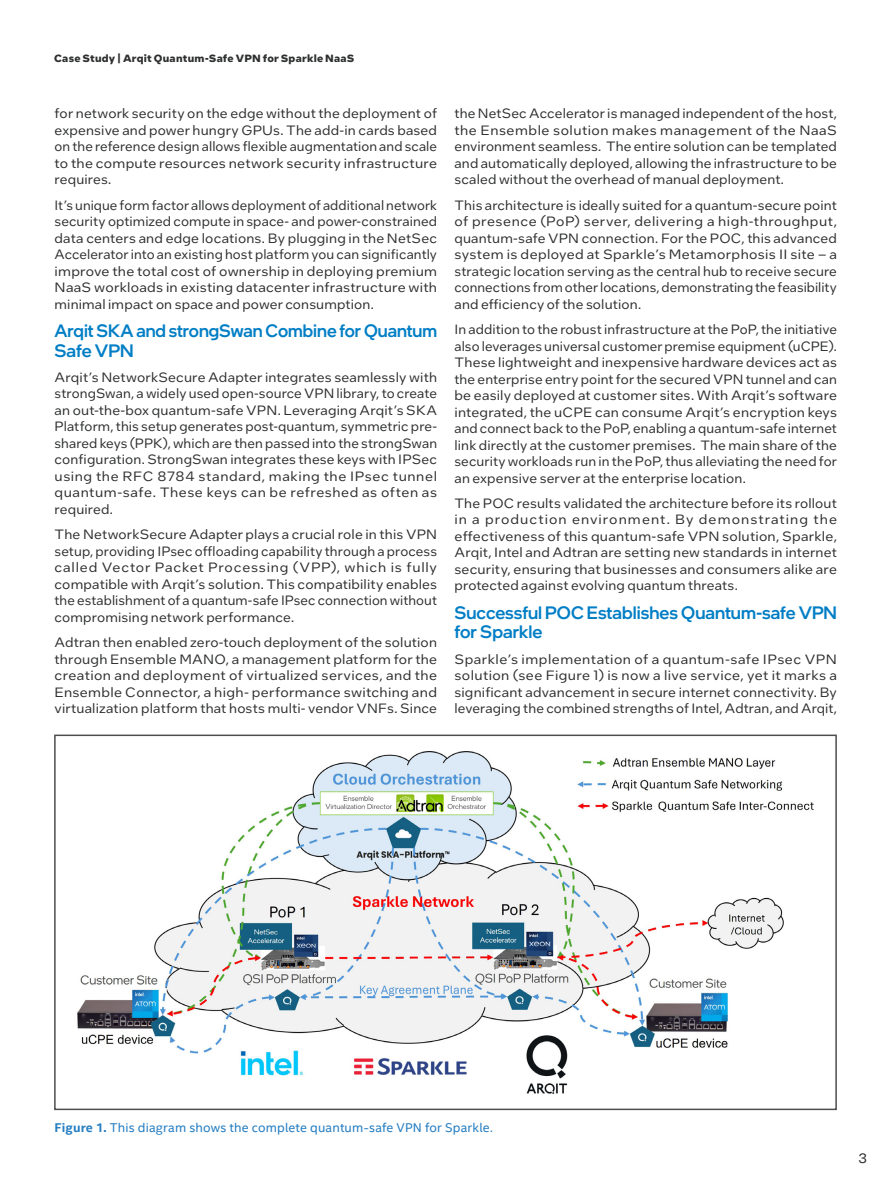
<style>
.page{position:relative;width:891px;height:1188px;background:#fff}
.page>*{position:absolute;margin:0;border:0;box-sizing:border-box;transform-origin:0 0}
.MainCopy___Caption{font:500 18px/19.5px "Intel One Display";color:#007ec5}
.MainCopy___Caption-2{font:13.5px/16.5px "Intel One Text";letter-spacing:.01em;color:#2d2f2e;text-align:justify}
.t1{font:13.5px "Intel One Text";color:#231f20}
.CopyHeaderBlue{font:12.75px "Intel Clear";letter-spacing:.015em;color:#267ec2}
.Document_Header{font:700 10.5px "Intel One Text";letter-spacing:.02em;color:#2d2f2e}
.s1{font-weight:700}
</style>
<div class="page">
<div style="left:54px;top:735px;width:783px;height:375px;border:2px solid #4d4d4d"></div>
<img style="left:77px;top:751px;width:737px;height:343px">
<p class="Document_Header" style="left:54px;top:51px;width:302px">Case Study | Arqit Quantum-Safe VPN for Sparkle NaaS</p>
<p class="MainCopy___Caption-2" style="left:55px;top:105px;width:384px">for network security on the edge without the deployment of expensive and power hungry GPUs. The add-in cards based on the reference design allows flexible augmentation and scale to the compute resources network security infrastructure requires.</p>
<p class="MainCopy___Caption-2" style="left:55px;top:196px;width:384px">It’s unique form factor allows deployment of additional network security optimized compute in space- and power-constrained data centers and edge locations. By plugging in the NetSec Accelerator into an existing host platform you can significantly improve the total cost of ownership in deploying premium NaaS workloads in existing datacenter infrastructure with minimal impact on space and power consumption.</p>
<p class="MainCopy___Caption" style="left:55px;top:321px;width:384px">Arqit SKA and strongSwan Combine for Quantum<br>Safe VPN</p>
<p class="MainCopy___Caption-2" style="left:55px;top:369px;width:384px">Arqit’s NetworkSecure Adapter integrates seamlessly with strongSwan, a widely used open-source VPN library, to create an out-the-box quantum-safe VPN. Leveraging Arqit’s SKA Platform, this setup generates post-quantum, symmetric pre&shy;shared keys (PPK), which are then passed into the strongSwan configuration. StrongSwan integrates these keys with IPSec using the RFC 8784 standard, making the IPsec tunnel quantum-safe. These keys can be refreshed as often as required.</p>
<p class="MainCopy___Caption-2" style="left:55px;top:526px;width:384px">The NetworkSecure Adapter plays a crucial role in this VPN setup, providing IPsec offloading capability through a process called Vector Packet Processing (VPP), which is fully compatible with Arqit’s solution. This compatibility enables the establishment of a quantum-safe IPsec connection without compromising network performance.</p>
<p class="MainCopy___Caption-2" style="left:55px;top:634px;width:384px">Adtran then enabled zero-touch deployment of the solution through Ensemble MANO, a management platform for the creation and deployment of virtualized services, and the Ensemble Connector, a high- performance switching and virtualization platform that hosts multi- vendor VNFs. Since</p>
<p class="MainCopy___Caption-2" style="left:454px;top:105px;width:384px">the NetSec Accelerator is managed independent of the host, the Ensemble solution makes management of the NaaS environment seamless. The entire solution can be templated and automatically deployed, allowing the infrastructure to be scaled without the overhead of manual deployment.</p>
<p class="MainCopy___Caption-2" style="left:454px;top:196px;width:384px">This architecture is ideally suited for a quantum-secure point of presence (PoP) server, delivering a high-throughput, quantum-safe VPN connection. For the POC, this advanced system is deployed at Sparkle’s Metamorphosis II site – a strategic location serving as the central hub to receive secure connections from other locations, demonstrating the feasibility and efficiency of the solution.</p>
<p class="MainCopy___Caption-2" style="left:454px;top:321px;width:384px">In addition to the robust infrastructure at the PoP, the initiative also leverages universal customer premise equipment (uCPE).<br>These lightweight and inexpensive hardware devices act as the enterprise entry point for the secured VPN tunnel and can be easily deployed at customer sites. With Arqit’s software integrated, the uCPE can consume Arqit’s encryption keys and connect back to the PoP, enabling a quantum-safe internet link directly at the customer premises. The main share of the security workloads run in the PoP, thus alleviating the need for an expensive server at the enterprise location.</p>
<p class="MainCopy___Caption-2" style="left:454px;top:495px;width:384px">The POC results validated the architecture before its rollout in a production environment. By demonstrating the effectiveness of this quantum-safe VPN solution, Sparkle, Arqit, Intel and Adtran are setting new standards in internet security, ensuring that businesses and consumers alike are protected against evolving quantum threats.</p>
<p class="MainCopy___Caption" style="left:454px;top:602px;width:384px">Successful POC Establishes Quantum-safe VPN for Sparkle</p>
<p class="MainCopy___Caption-2" style="left:454px;top:650px;width:384px">Sparkle’s implementation of a quantum-safe IPsec VPN solution (see Figure 1) is now a live service, yet it marks a significant advancement in secure internet connectivity. By leveraging the combined strengths of Intel, Adtran, and Arqit,</p>
<p class="CopyHeaderBlue" style="left:55px;top:1119px;width:440px"><span class="s1">Figure 1.</span> This diagram shows the complete quantum-safe VPN for Sparkle.</p>
<p class="t1" style="left:858px;top:1150px;width:10px">3</p>
</div>
